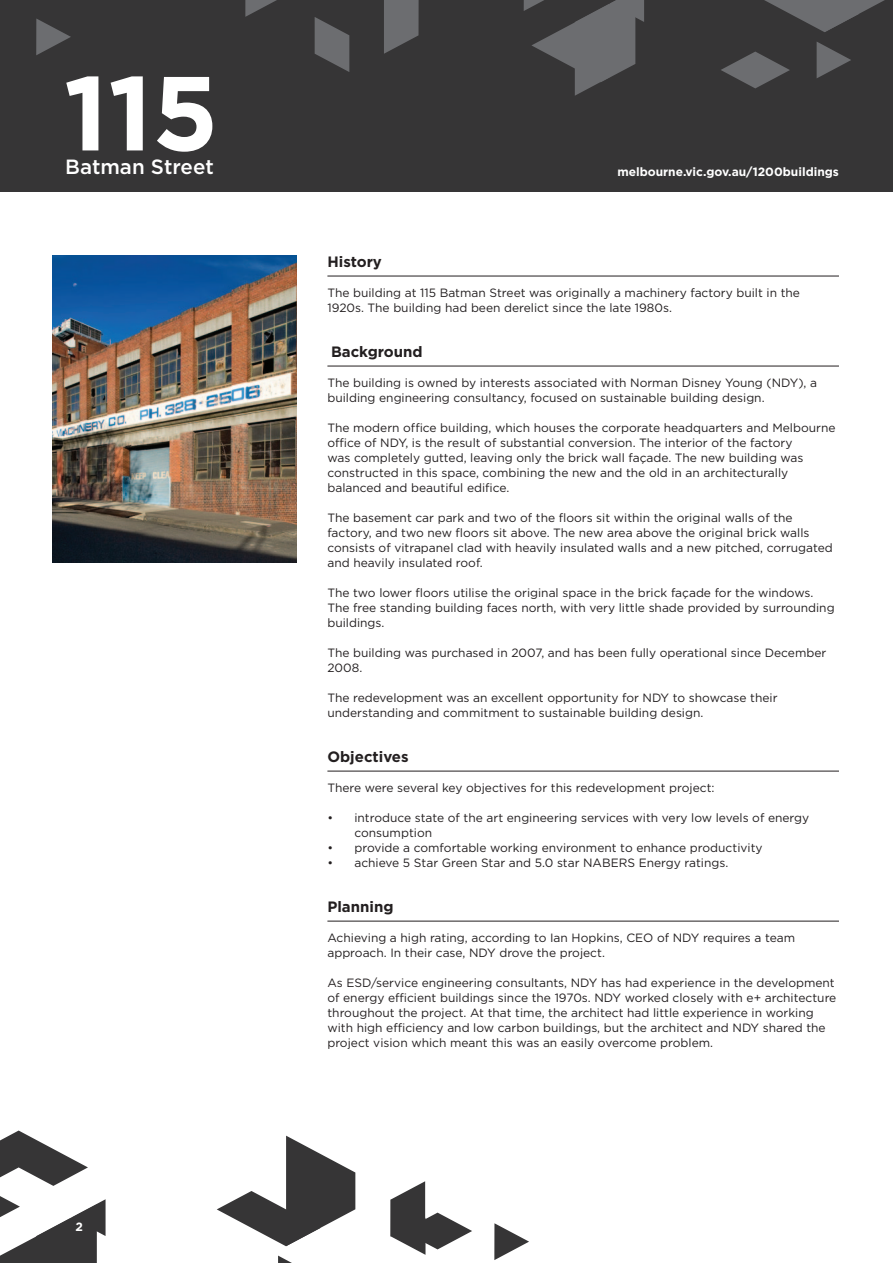
<style>
.page{position:relative;width:893px;height:1263px;background:#fff}
.page>*{position:absolute;margin:0;border:0;box-sizing:border-box;transform-origin:0 0}
.t1{font:700 105px "Gotham";color:#fff}
.t2{font:500 20.55px "Gotham";color:#fff}
.t3{font:700 15px "Gotham";color:#231f20}
.t4{font:12px/15px "Gotham";color:#231f20}
.t5{font:700 12px "Gotham";color:#fff}
</style>
<div class="page">
<div style="left:0;top:0;width:893px;height:191px;background:#363536"></div>
<svg style="left:524px;top:0;width:120px;height:96px"></svg>
<svg style="left:245px;top:0;width:32px;height:17px"></svg>
<svg style="left:315px;top:17px;width:34px;height:55px"></svg>
<svg style="left:384px;top:0;width:35px;height:54px"></svg>
<svg style="left:36px;top:18px;width:35px;height:37px"></svg>
<svg style="left:817px;top:42px;width:34px;height:36px"></svg>
<svg style="left:721px;top:52px;width:69px;height:36px"></svg>
<svg style="left:764px;top:0;width:121px;height:32px"></svg>
<svg style="left:0;top:1130px;width:88px;height:56px"></svg>
<svg style="left:0;top:1196px;width:106px;height:67px"></svg>
<svg style="left:278px;top:1255px;width:14px;height:8px"></svg>
<svg style="left:494px;top:1223px;width:35px;height:37px"></svg>
<svg style="left:217px;top:1136px;width:138px;height:110px"></svg>
<svg style="left:390px;top:1181px;width:82px;height:74px"></svg>
<hr style="left:327px;top:276px;width:512px;height:1px;background:#231f20">
<hr style="left:327px;top:366px;width:512px;height:1px;background:#231f20">
<hr style="left:327px;top:771px;width:512px;height:1px;background:#231f20">
<hr style="left:327px;top:921px;width:512px;height:1px;background:#231f20">
<img style="left:52px;top:255px;width:245px;height:308px">
<h1 class="t1" style="left:64px;top:50px;width:156px">115</h1>
<h2 class="t2" style="left:65px;top:154px;width:150px">Batman Street</h2>
<p class="t5" style="left:75px;top:1220px;width:9px">2</p>
<p class="t5" style="left:617px;top:165px;width:223px">melbourne.vic.gov.au/1200buildings</p>
<p class="t3" style="left:327px;top:253px;width:56px">History</p>
<p class="t4" style="left:327px;top:285px;width:474px">The building at 115 Batman Street was originally a machinery factory built in the<br>1920s. The building had been derelict since the late 1980s.</p>
<p class="t3" style="left:331px;top:343px;width:93px">Background</p>
<p class="t4" style="left:327px;top:375px;width:491px">The building is owned by interests associated with Norman Disney Young (NDY), a building engineering consultancy, focused on sustainable building design.</p>
<p class="t4" style="left:327px;top:420px;width:510px">The modern office building, which houses the corporate headquarters and Melbourne office of NDY, is the result of substantial conversion. The interior of the factory<br>was completely gutted, leaving only the brick wall façade. The new building was constructed in this space, combining the new and the old in an architecturally balanced and beautiful edifice.</p>
<p class="t4" style="left:327px;top:510px;width:507px">The basement car park and two of the floors sit within the original walls of the factory, and two new floors sit above. The new area above the original brick walls consists of vitrapanel clad with heavily insulated walls and a new pitched, corrugated and heavily insulated roof.</p>
<p class="t4" style="left:327px;top:585px;width:509px">The two lower floors utilise the original space in the brick façade for the windows.<br>The free standing building faces north, with very little shade provided by surrounding buildings.</p>
<p class="t4" style="left:327px;top:645px;width:500px">The building was purchased in 2007, and has been fully operational since December<br>2008.</p>
<p class="t4" style="left:327px;top:690px;width:452px">The redevelopment was an excellent opportunity for NDY to showcase their understanding and commitment to sustainable building design.</p>
<p class="t3" style="left:327px;top:748px;width:83px">Objectives</p>
<p class="t4" style="left:327px;top:780px;width:389px">There were several key objectives for this redevelopment project:</p>
<p class="t4" style="left:354px;top:810px;width:456px;text-indent:-27px">• introduce state of the art engineering services with very low levels of energy consumption</p>
<p class="t4" style="left:327px;top:840px;width:437px">• provide a comfortable working environment to enhance productivity</p>
<p class="t4" style="left:327px;top:855px;width:402px">• achieve 5 Star Green Star and 5.0 star NABERS Energy ratings.</p>
<p class="t3" style="left:327px;top:898px;width:68px">Planning</p>
<p class="t4" style="left:327px;top:930px;width:469px">Achieving a high rating, according to Ian Hopkins, CEO of NDY requires a team approach. In their case, NDY drove the project.</p>
<p class="t4" style="left:327px;top:975px;width:510px">As ESD/service engineering consultants, NDY has had experience in the development of energy efficient buildings since the 1970s. NDY worked closely with e+ architecture throughout the project. At that time, the architect had little experience in working with high efficiency and low carbon buildings, but the architect and NDY shared the project vision which meant this was an easily overcome problem.</p>
</div>
